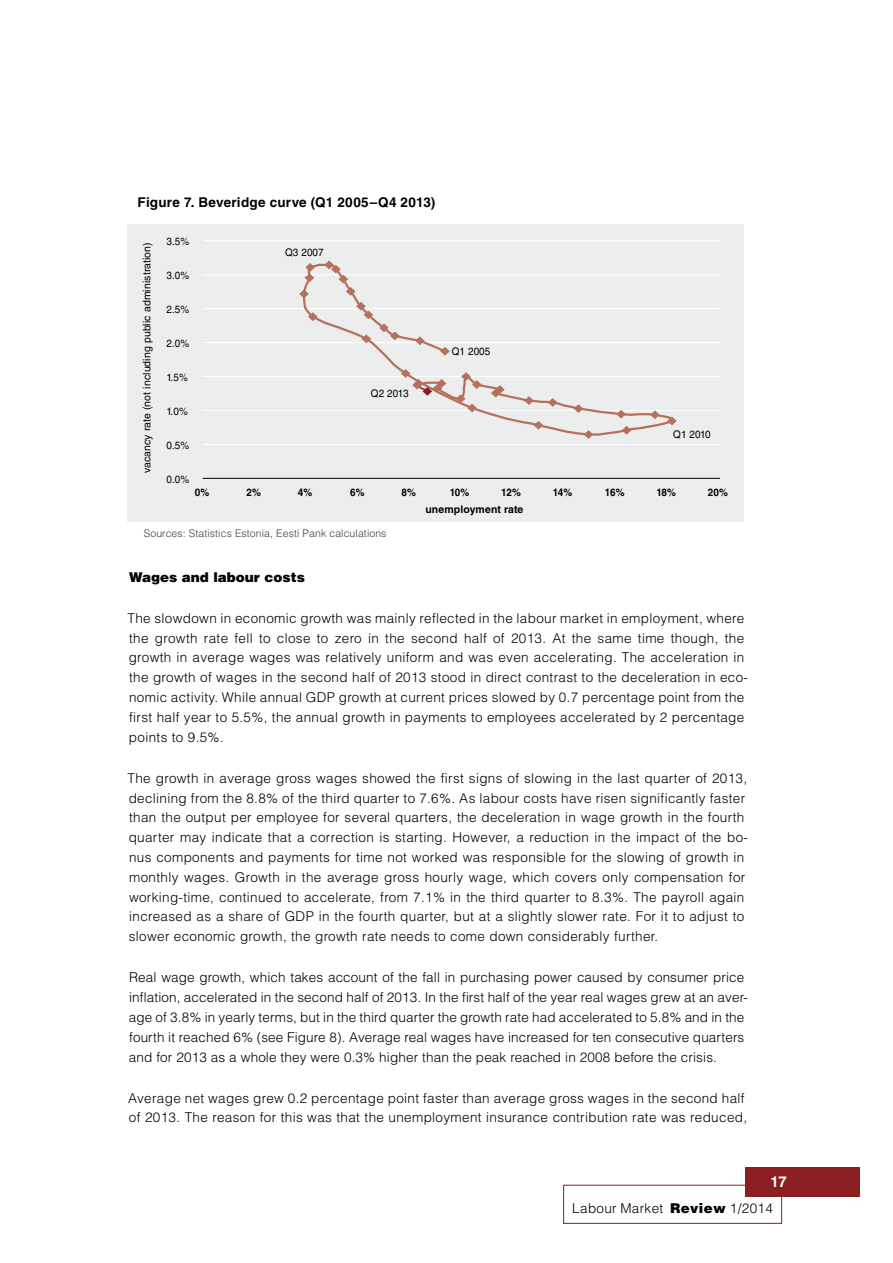
<style>
.page{position:relative;width:893px;height:1263px;background:#fff}
.page>*{position:absolute;margin:0;border:0;box-sizing:border-box;transform-origin:0 0}
.t1{font:700 15px "Helvetica LT Std";color:#fff}
.t2{font:300 13.5px/19.8px "Helvetica LT Std";letter-spacing:.025em;color:#000}
.t3{font:700 13.5px "Helvetica LT Std";letter-spacing:.02em;color:#000}
.t4{font:900 13.5px "Helvetica LT Std";color:#000}
.t5{font:10.5px "Helvetica LT Std";letter-spacing:.01em;color:#000;scale:.95 1}
.t6{font:300 10.5px "Helvetica LT Std";letter-spacing:.01em;color:#3e3d40}
.t7{font:10.5px "Helvetica LT Std";letter-spacing:.01em;color:#000}
.t8{font:700 10.5px "Helvetica LT Std";letter-spacing:.01em;color:#000;scale:.95 1}
.t9{font:700 10.5px "Helvetica LT Std";letter-spacing:.01em;color:#000}
.s1{font-weight:900}
</style>
<div class="page">
<div style="left:745px;top:1167px;width:114px;height:30px;background:#8a1e20"></div>
<div style="left:128px;top:225px;width:616px;height:297px;background:#eceded"></div>
<hr style="left:203px;top:444px;width:516px;height:1px;background:#fff">
<hr style="left:203px;top:410px;width:516px;height:1px;background:#fff">
<hr style="left:203px;top:376px;width:516px;height:1px;background:#fff">
<hr style="left:203px;top:342px;width:516px;height:1px;background:#fff">
<hr style="left:203px;top:308px;width:516px;height:1px;background:#fff">
<hr style="left:203px;top:274px;width:516px;height:1px;background:#fff">
<hr style="left:203px;top:240px;width:516px;height:1px;background:#fff">
<hr style="left:203px;top:478px;width:516px;height:1px;background:#000">
<svg style="left:299px;top:260px;width:378px;height:179px"></svg>
<p class="t3" style="left:138px;top:194px;width:299px">Figure 7. Beveridge curve (Q1 2005–Q4 2013)</p>
<p class="t7" style="left:141px;top:473px;width:233px;rotate:-90deg">vacancy rate (not including public administration)</p>
<p class="t5" style="left:167px;top:235px;width:26px">3.5%</p>
<p class="t5" style="left:167px;top:269px;width:26px">3.0%</p>
<p class="t5" style="left:167px;top:303px;width:26px">2.5%</p>
<p class="t5" style="left:167px;top:337px;width:26px">2.0%</p>
<p class="t5" style="left:167px;top:371px;width:24px">1.5%</p>
<p class="t5" style="left:167px;top:405px;width:24px">1.0%</p>
<p class="t5" style="left:167px;top:439px;width:26px">0.5%</p>
<p class="t5" style="left:167px;top:473px;width:26px">0.0%</p>
<p class="t5" style="left:285px;top:246px;width:42px">Q3 2007</p>
<p class="t5" style="left:371px;top:387px;width:41px">Q2 2013</p>
<p class="t5" style="left:452px;top:345px;width:42px">Q1 2005</p>
<p class="t5" style="left:673px;top:428px;width:41px">Q1 2010</p>
<p class="t8" style="left:195px;top:486px;width:17px">0%</p>
<p class="t8" style="left:246px;top:486px;width:17px">2%</p>
<p class="t8" style="left:298px;top:486px;width:17px">4%</p>
<p class="t8" style="left:350px;top:486px;width:17px">6%</p>
<p class="t8" style="left:402px;top:486px;width:17px">8%</p>
<p class="t8" style="left:450px;top:486px;width:22px">10%</p>
<p class="t8" style="left:501px;top:486px;width:22px">12%</p>
<p class="t8" style="left:553px;top:486px;width:22px">14%</p>
<p class="t8" style="left:605px;top:486px;width:22px">16%</p>
<p class="t8" style="left:656px;top:486px;width:22px">18%</p>
<p class="t8" style="left:708px;top:486px;width:23px">20%</p>
<p class="t9" style="left:425px;top:502px;width:99px">unemployment rate</p>
<p class="t6" style="left:144px;top:527px;width:244px">Sources: Statistics Estonia, Eesti Pank calculations</p>
<p class="t4" style="left:129px;top:568px;width:177px">Wages and labour costs</p>
<p class="t2" style="left:128px;top:608px;width:622px">The slowdown in economic growth was mainly reflected in the labour market in employment, where the growth rate fell to close to zero in the second half of 2013. At the same time though, the growth in average wages was relatively uniform and was even accelerating. The acceleration in the growth of wages in the second half of 2013 stood in direct contrast to the deceleration in eco&shy;nomic activity. While annual GDP growth at current prices slowed by 0.7 percentage point from the first half year to 5.5%, the annual growth in payments to employees accelerated by 2 percentage points to 9.5%.</p>
<p class="t2" style="left:128px;top:768px;width:622px">The growth in average gross wages showed the first signs of slowing in the last quarter of 2013, declining from the 8.8% of the third quarter to 7.6%. As labour costs have risen significantly faster than the output per employee for several quarters, the deceleration in wage growth in the fourth quarter may indicate that a correction is starting. However, a reduction in the impact of the bo&shy;nus components and payments for time not worked was responsible for the slowing of growth in monthly wages. Growth in the average gross hourly wage, which covers only compensation for working-time, continued to accelerate, from 7.1% in the third quarter to 8.3%. The payroll again increased as a share of GDP in the fourth quarter, but at a slightly slower rate. For it to adjust to slower economic growth, the growth rate needs to come down considerably further.</p>
<p class="t2" style="left:129px;top:967px;width:621px">Real wage growth, which takes account of the fall in purchasing power caused by consumer price inflation, accelerated in the second half of 2013. In the first half of the year real wages grew at an aver&shy;age of 3.8% in yearly terms, but in the third quarter the growth rate had accelerated to 5.8% and in the fourth it reached 6% (see Figure 8). Average real wages have increased for ten consecutive quarters and for 2013 as a whole they were 0.3% higher than the peak reached in 2008 before the crisis.</p>
<p class="t2" style="left:128px;top:1088px;width:621px">Average net wages grew 0.2 percentage point faster than average gross wages in the second half of 2013. The reason for this was that the unemployment insurance contribution rate was reduced,</p>
<p class="t1" style="left:770px;top:1173px;width:18px">17</p>
<p class="t2" style="left:572px;top:1198px;width:202px">Labour Market <span class="s1">Review</span> 1/2014</p>
</div>
